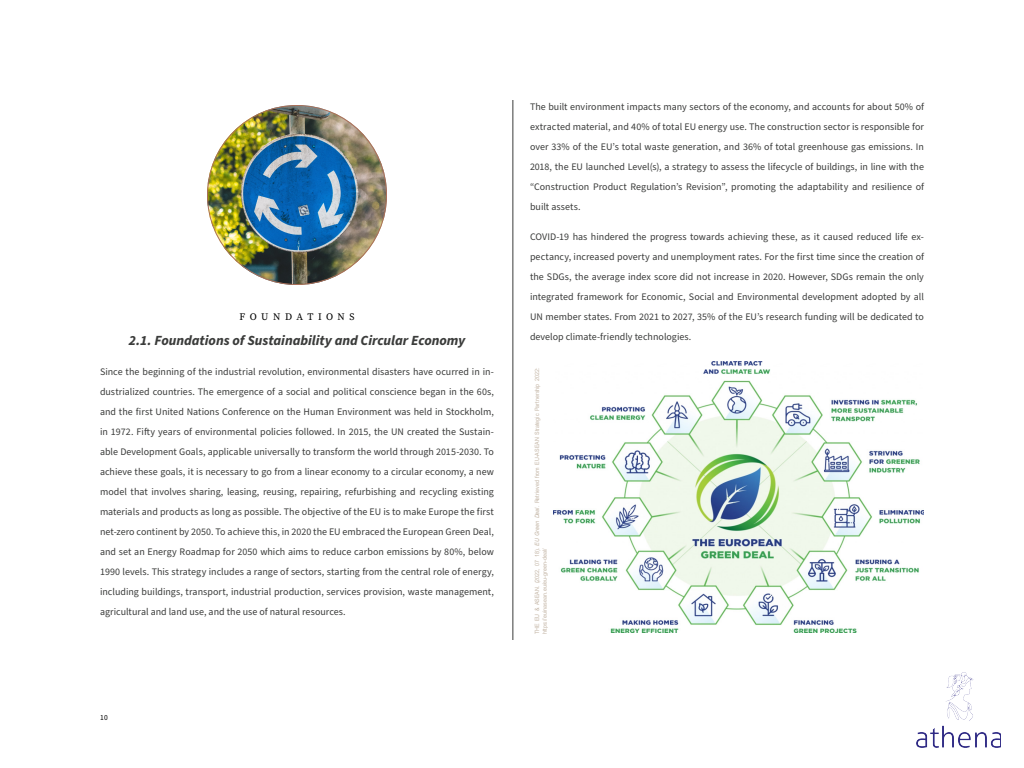
<style>
.page{position:relative;width:1024px;height:768px;background:#fff}
.page>*{position:absolute;margin:0;border:0;box-sizing:border-box;transform-origin:0 0}
.Subhead{font:italic 700 14px "Source Sans Pro";letter-spacing:-.005em;color:#3b3c3b}
.Body_Text___Left_Jus{font:10px/20px "Source Sans Pro";color:#3b3c3b;text-align:justify}
.Header_-_Align_Cente{font:10px "Source Serif Pro";letter-spacing:.44em;color:#000}
.t1{font:7.5px "Source Sans Pro";color:#000}
.t2{font:5.8px/7.5px "Arial";letter-spacing:.005em;color:#c3b5a5;scale:.92 1}
.s1{font-style:italic}
</style>
<div class="page">
<img style="left:207px;top:105px;width:180px;height:180px;border-radius:90px">
<hr style="left:513px;top:100px;width:1px;height:540px;background:#3b3c3b">
<img style="left:553px;top:361px;width:371px;height:271px">
<img style="left:916px;top:673px;width:85px;height:74px">
<p class="Header_-_Align_Cente" style="left:240px;top:310px;width:116px">FOUNDATIONS</p>
<p class="Subhead" style="left:129px;top:331px;width:338px">2.1. Foundations of Sustainability and Circular Economy</p>
<p class="Body_Text___Left_Jus" style="left:100px;top:362px;width:396px">Since the beginning of the industrial revolution, environmental disasters have ocurred in in&shy;dustrialized countries. The emergence of a social and political conscience began in the 60s, and the first United Nations Conference on the Human Environment was held in Stockholm, in 1972. Fifty years of environmental policies followed. In 2015, the UN created the Sustain&shy;able Development Goals, applicable universally to transform the world through 2015-2030. To achieve these goals, it is necessary to go from a linear economy to a circular economy, a new model that involves sharing, leasing, reusing, repairing, refurbishing and recycling existing materials and products as long as possible. The objective of the EU is to make Europe the first net-zero continent by 2050. To achieve this, in 2020 the EU embraced the European Green Deal, and set an Energy Roadmap for 2050 which aims to reduce carbon emissions by 80%, below 1990 levels. This strategy includes a range of sectors, starting from the central role of energy, including buildings, transport, industrial production, services provision, waste management, agricultural and land use, and the use of natural resources.</p>
<p class="t1" style="left:100px;top:712px;width:9px">10</p>
<p class="Body_Text___Left_Jus" style="left:530px;top:97px;width:396px">The built environment impacts many sectors of the economy, and accounts for about 50% of extracted material, and 40% of total EU energy use. The construction sector is responsible for over 33% of the EU’s total waste generation, and 36% of total greenhouse gas emissions. In 2018, the EU launched Level(s), a strategy to assess the lifecycle of buildings, in line with the “Construction Product Regulation’s Revision”, promoting the adaptability and resilience of built assets.</p>
<p class="Body_Text___Left_Jus" style="left:530px;top:227px;width:396px">COVID-19 has hindered the progress towards achieving these, as it caused reduced life ex&shy;pectancy, increased poverty and unemployment rates. For the first time since the creation of the SDGs, the average index score did not increase in 2020. However, SDGs remain the only integrated framework for Economic, Social and Environmental development adopted by all UN member states. From 2021 to 2027, 35% of the EU’s research funding will be dedicated to develop climate-friendly technologies.</p>
<p class="t2" style="left:533px;top:634px;width:291px;rotate:-90deg">THE EU &amp; ASEAN. (2022, 07 18). <span class="s1">EU Green Deal</span>. Retrieved from EU-ASEAN Strategic Partnership 2022: https://euinasean.eu/eu-green-deal/</p>
</div>
